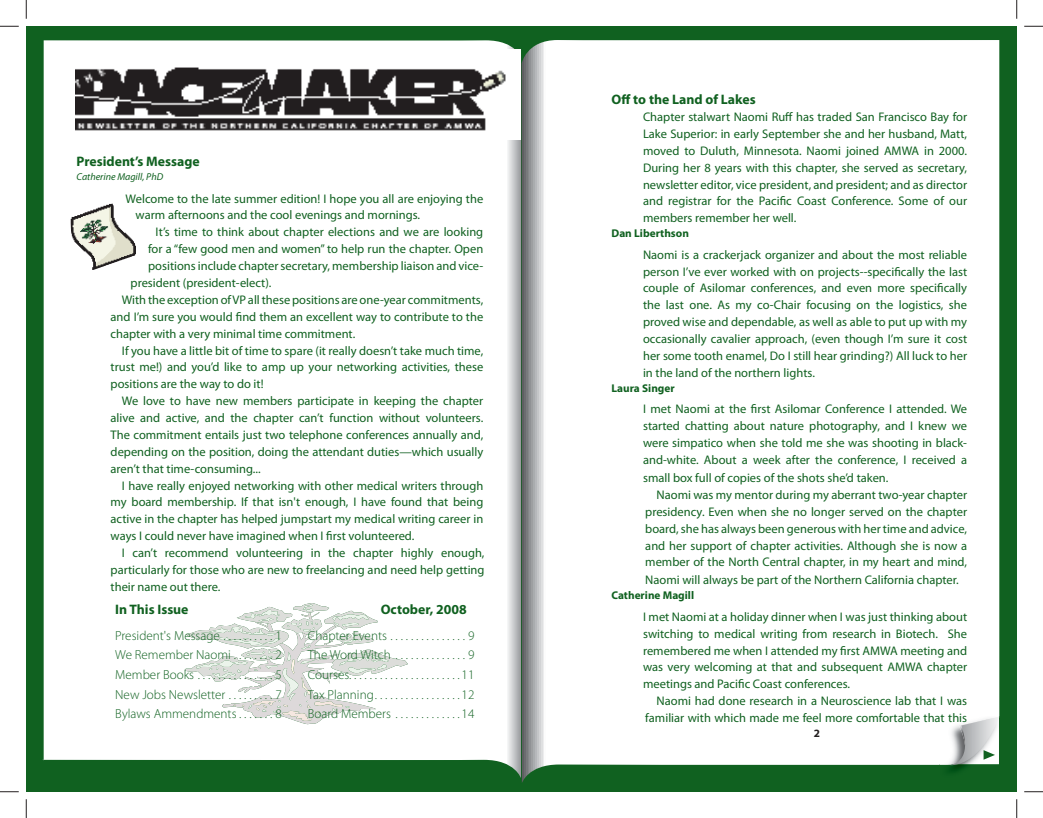
<style>
.page{position:relative;width:1043px;height:818px;background:#fff}
.page>*{position:absolute;margin:0;border:0;box-sizing:border-box;transform-origin:0 0}
.t1{font:700 13.75px "Myriad Pro";color:#106120}
.t2{font:300 13.12px/19.6px "Myriad Pro";color:#106120;text-align:justify}
.t3{font:12.5px/16.9px "Myriad Pro";color:#106120;text-align:justify}
.t4{font:700 11.25px "Myriad Pro";color:#106120}
.t5{font:700 11.25px "Myriad Pro";color:#231f20}
.t6{font:italic 10px "Myriad Pro";color:#106120}
</style>
<div class="page">
<div style="left:26px;top:26px;width:495px;height:765px;background:#106120"></div>
<div style="left:44px;top:40px;width:477px;height:738px;background:#fff"></div>
<img style="left:75px;top:49px;width:446px;height:91px">
<div style="left:521px;top:26px;width:495px;height:765px;background:#106120"></div>
<svg style="left:521px;top:40px;width:478px;height:743px;background:#f4f6f5"></svg>
<img style="left:939px;top:764px;width:60px;height:13px">
<img style="left:939px;top:716px;width:10px;height:48px">
<svg style="left:185px;top:603px;width:223px;height:121px;background:#eceeec"></svg>
<img style="left:67px;top:204px;width:69px;height:66px">
<svg style="left:949px;top:716px;width:50px;height:49px;background:#ced2d1"></svg>
<svg style="left:0;top:25px;width:19px;height:2px"></svg>
<svg style="left:1024px;top:25px;width:18px;height:2px"></svg>
<svg style="left:0;top:791px;width:19px;height:1px"></svg>
<svg style="left:1024px;top:791px;width:18px;height:1px"></svg>
<svg style="left:25px;top:0;width:2px;height:19px"></svg>
<svg style="left:25px;top:799px;width:2px;height:19px"></svg>
<svg style="left:1016px;top:0;width:1px;height:19px"></svg>
<svg style="left:1016px;top:799px;width:1px;height:19px"></svg>
<p class="t1" style="left:77px;top:156px;width:125px">President’s Message</p>
<p class="t6" style="left:77px;top:173px;width:88px">Catherine Magill, PhD</p>
<p class="t3" style="left:136px;top:191px;width:349px;text-indent:-10px">Welcome to the late summer edition! I hope you all are enjoying the warm afternoons and the cool evenings and mornings.</p>
<p class="t3" style="left:156px;top:225px;width:329px">It’s time to think about chapter elections and we are looking</p>
<p class="t3" style="left:148px;top:242px;width:337px">for a “few good men and women” to help run the chapter. Open</p>
<p class="t3" style="left:148px;top:258px;width:337px">positions include chapter secretary, membership liaison and vice-</p>
<p class="t3" style="left:131px;top:275px;width:142px">president (president-elect).</p>
<p class="t3" style="left:122px;top:292px;width:363px">With the exception of VP all these positions are one-year commitments,</p>
<p class="t3" style="left:111px;top:309px;width:374px">and I’m sure you would find them an excellent way to contribute to the</p>
<p class="t3" style="left:111px;top:326px;width:246px">chapter with a very minimal time commitment.</p>
<p class="t3" style="left:122px;top:343px;width:363px">If you have a little bit of time to spare (it really doesn’t take much time,</p>
<p class="t3" style="left:111px;top:360px;width:374px">trust me!) and you’d like to amp up your networking activities, these</p>
<p class="t3" style="left:111px;top:377px;width:154px">positions are the way to do it!</p>
<p class="t3" style="left:122px;top:393px;width:363px">We love to have new members participate in keeping the chapter</p>
<p class="t3" style="left:111px;top:410px;width:374px">alive and active, and the chapter can’t function without volunteers.</p>
<p class="t3" style="left:111px;top:427px;width:374px">The commitment entails just two telephone conferences annually and,</p>
<p class="t3" style="left:111px;top:444px;width:374px">depending on the position, doing the attendant duties—which usually</p>
<p class="t3" style="left:111px;top:461px;width:152px">aren’t that time-consuming...</p>
<p class="t3" style="left:122px;top:478px;width:363px">I have really enjoyed networking with other medical writers through</p>
<p class="t3" style="left:111px;top:495px;width:374px">my board membership. If that isn't enough, I have found that being</p>
<p class="t3" style="left:111px;top:512px;width:374px">active in the chapter has helped jumpstart my medical writing career in</p>
<p class="t3" style="left:111px;top:528px;width:305px">ways I could never have imagined when I first volunteered.</p>
<p class="t3" style="left:122px;top:545px;width:364px">I can’t recommend volunteering in the chapter highly enough,</p>
<p class="t3" style="left:111px;top:562px;width:375px">particularly for those who are new to freelancing and need help getting</p>
<p class="t3" style="left:111px;top:579px;width:111px">their name out there.</p>
<p class="t2" style="left:115px;top:627px;width:168px">President's Message . . . . . . . . . . 1<br>We Remember Naomi . . . . . . . . 2<br>Member Books . . . . . . . . . . . . . . . 5<br>New Jobs Newsletter . . . . . . . . . 7<br>Bylaws Ammendments . . . . . . . 8</p>
<p class="t2" style="left:308px;top:627px;width:168px">Chapter Events . . . . . . . . . . . . . . . 9<br>The Word Witch . . . . . . . . . . . . . . 9<br>Courses. . . . . . . . . . . . . . . . . . . . . . 11<br>Tax Planning . . . . . . . . . . . . . . . . . 12<br>Board Members . . . . . . . . . . . . . 14</p>
<p class="t1" style="left:115px;top:604px;width:75px">In This Issue</p>
<p class="t1" style="left:381px;top:604px;width:87px">October, 2008</p>
<p class="t1" style="left:611px;top:94px;width:146px">Off to the Land of Lakes</p>
<p class="t3" style="left:643px;top:109px;width:325px">Chapter stalwart Naomi Ruff has traded San Francisco Bay for Lake Superior: in early September she and her husband, Matt, moved to Duluth, Minnesota. Naomi joined AMWA in 2000.<br>During her 8 years with this chapter, she served as secretary, newsletter editor, vice president, and president; and as director and registrar for the Pacific Coast Conference. Some of our members remember her well.</p>
<p class="t4" style="left:611px;top:229px;width:79px">Dan Liberthson</p>
<p class="t3" style="left:643px;top:247px;width:325px">Naomi is a crackerjack organizer and about the most reliable person I’ve ever worked with on projects--specifically the last couple of Asilomar conferences, and even more specifically the last one. As my co-Chair focusing on the logistics, she proved wise and dependable, as well as able to put up with my occasionally cavalier approach, (even though I’m sure it cost her some tooth enamel, Do I still hear grinding?) All luck to her in the land of the northern lights.</p>
<p class="t4" style="left:611px;top:384px;width:65px">Laura Singer</p>
<p class="t3" style="left:643px;top:402px;width:325px">I met Naomi at the first Asilomar Conference I attended. We started chatting about nature photography, and I knew we were simpatico when she told me she was shooting in black&shy;and-white. About a week after the conference, I received a small box full of copies of the shots she’d taken.</p>
<p class="t3" style="left:645px;top:487px;width:323px;text-indent:11px">Naomi was my mentor during my aberrant two-year chapter presidency. Even when she no longer served on the chapter board, she has always been generous with her time and advice, and her support of chapter activities. Although she is now a member of the North Central chapter, in my heart and mind, Naomi will always be part of the Northern California chapter.</p>
<p class="t4" style="left:611px;top:591px;width:84px">Catherine Magill</p>
<p class="t3" style="left:643px;top:609px;width:326px">I met Naomi at a holiday dinner when I was just thinking about switching to medical writing from research in Biotech. She remembered me when I attended my first AMWA meeting and was very welcoming at that and subsequent AMWA chapter meetings and Pacific Coast conferences.</p>
<p class="t3" style="left:645px;top:693px;width:323px;text-align:right">Naomi had done research in a Neuroscience lab that I was familiar with which made me feel more comfortable that this</p>
<p class="t5" style="left:814px;top:729px;width:8px">2</p>
</div>
